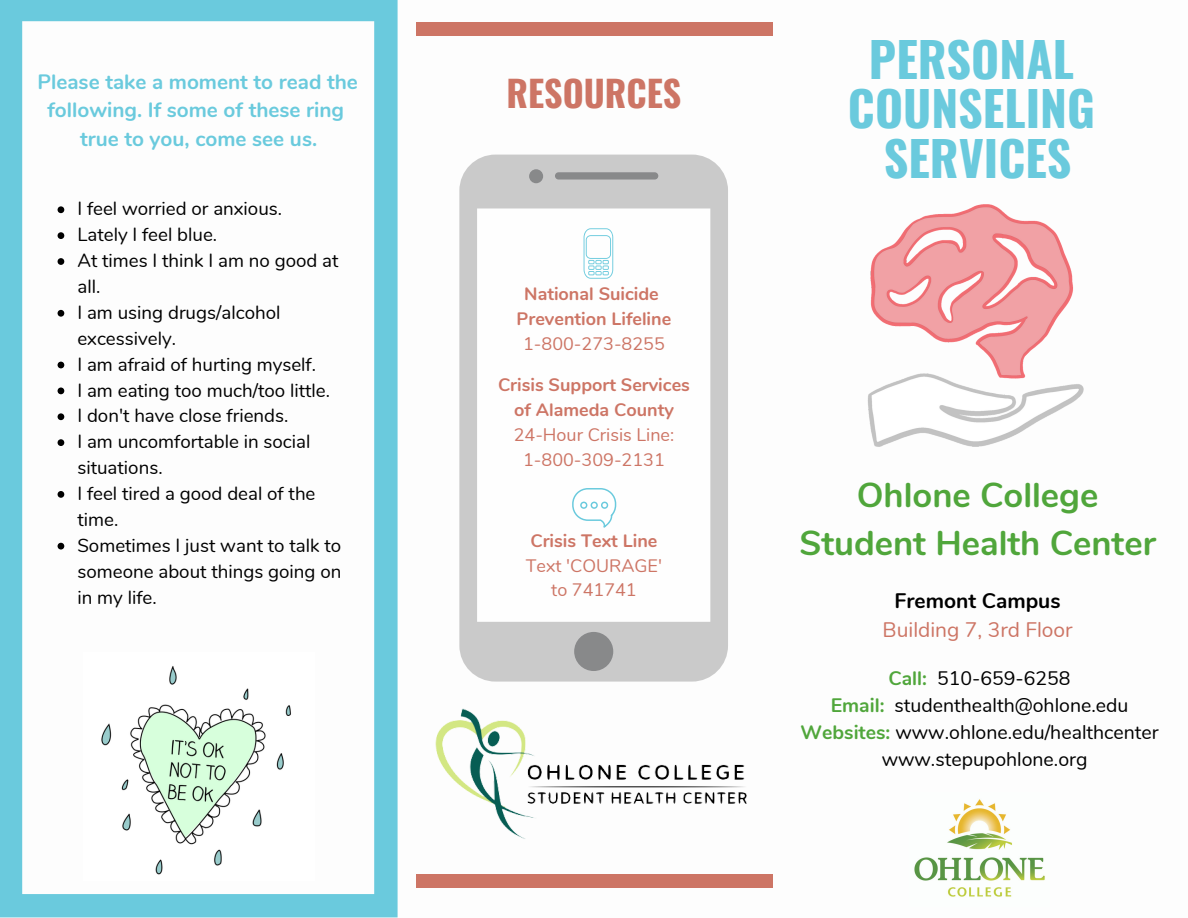
<style>
.page{position:relative;width:1188px;height:918px;background:#fff}
.page>*{position:absolute;margin:0;border:0;box-sizing:border-box;transform-origin:0 0}
.t1{font:700 48px/49.8px "Oswald";color:#6acadd;text-align:center}
.t2{font:700 36px "Oswald";color:#cd7565}
.t3{font:700 34.5px/47.2px "Nunito";color:#50a63b;text-align:center}
.t4{font:21px "Nunito";color:#cd7565}
.t5{font:700 21px "Nunito";color:#000}
.t6{font:700 20.85px/28.3px "Nunito";color:#6acadd;text-align:center}
.t7{font:19.5px/27px "Nunito";color:#000;text-align:center}
.t8{font:18.75px/26px "Nunito";color:#000}
.t9{font:700 18px/24.8px "Nunito";color:#cd7565;text-align:center}
.t10{font:18px/24.8px "Nunito";color:#cd7565;text-align:center}
.s1{font-weight:700;color:#50a63b}
</style>
<div class="page">
<div style="left:459px;top:155px;width:269px;height:527px;background:#cacaca;border-radius:36px"></div>
<div style="left:555px;top:172px;width:103px;height:8px;background:#88898a;border-radius:4px"></div>
<div style="left:529px;top:169px;width:14px;height:14px;background:#88898a;border-radius:50%"></div>
<div style="left:574px;top:632px;width:39px;height:39px;background:#88898a;border-radius:50%"></div>
<div style="left:477px;top:208px;width:233px;height:414px;background:#fff"></div>
<div style="left:416px;top:23px;width:356px;height:13px;background:#cd7565"></div>
<div style="left:416px;top:874px;width:356px;height:14px;background:#cd7565"></div>
<svg style="left:0;top:0;width:398px;height:917px"></svg>
<svg style="left:58px;top:206px;width:6px;height:7px"></svg>
<svg style="left:58px;top:232px;width:6px;height:7px"></svg>
<svg style="left:58px;top:258px;width:6px;height:7px"></svg>
<svg style="left:58px;top:310px;width:6px;height:7px"></svg>
<svg style="left:58px;top:362px;width:6px;height:6px"></svg>
<svg style="left:58px;top:388px;width:6px;height:6px"></svg>
<svg style="left:58px;top:413px;width:6px;height:7px"></svg>
<svg style="left:58px;top:439px;width:6px;height:7px"></svg>
<svg style="left:58px;top:491px;width:6px;height:7px"></svg>
<svg style="left:58px;top:543px;width:6px;height:7px"></svg>
<img style="left:84px;top:652px;width:230px;height:228px">
<svg style="left:584px;top:228px;width:29px;height:51px"></svg>
<svg style="left:572px;top:488px;width:44px;height:40px"></svg>
<img style="left:867px;top:204px;width:217px;height:243px">
<img style="left:435px;top:708px;width:312px;height:131px">
<img style="left:914px;top:799px;width:131px;height:98px">
<p class="t6" style="left:37px;top:68px;width:322px">Please take a moment to read the following. If some of these ring true to you, come see us.</p>
<p class="t8" style="left:77px;top:196px;width:265px">I feel worried or anxious.<br>Lately I feel blue.<br>At times I think I am no good at all.<br>I am using drugs/alcohol excessively.<br>I am afraid of hurting myself.<br>I am eating too much/too little.<br>I don't have close friends.<br>I am uncomfortable in social situations.<br>I feel tired a good deal of the time.<br>Sometimes I just want to talk to someone about things going on in my life.</p>
<p class="t2" style="left:507px;top:65px;width:176px">RESOURCES</p>
<h4 class="t9" style="left:517px;top:282px;width:156px">National Suicide<br>Prevention Lifeline</h4>
<p class="t10" style="left:523px;top:331px;width:143px">1-800-273-8255</p>
<h4 class="t9" style="left:498px;top:373px;width:193px">Crisis Support Services of Alameda County</h4>
<p class="t10" style="left:514px;top:423px;width:162px">24-Hour Crisis Line:<br>1-800-309-2131</p>
<h4 class="t9" style="left:531px;top:528px;width:128px">Crisis Text Line</h4>
<p class="t10" style="left:526px;top:553px;width:138px">Text 'COURAGE' to 741741</p>
<h1 class="t1" style="left:848px;top:32px;width:248px">PERSONAL<br>COUNSELING<br>SERVICES</h1>
<h1 class="t3" style="left:799px;top:472px;width:358px">Ohlone College<br>Student Health Center</h1>
<h3 class="t5" style="left:895px;top:587px;width:168px">Fremont Campus</h3>
<h3 class="t4" style="left:883px;top:616px;width:192px">Building 7, 3rd Floor</h3>
<p class="t7" style="left:801px;top:665px;width:360px"><span class="s1">Call:</span> 510-659-6258<br><span class="s1">Email:</span> studenthealth@ohlone.edu<br><span class="s1">Websites:</span> www.ohlone.edu/healthcenter www.stepupohlone.org</p>
</div>
